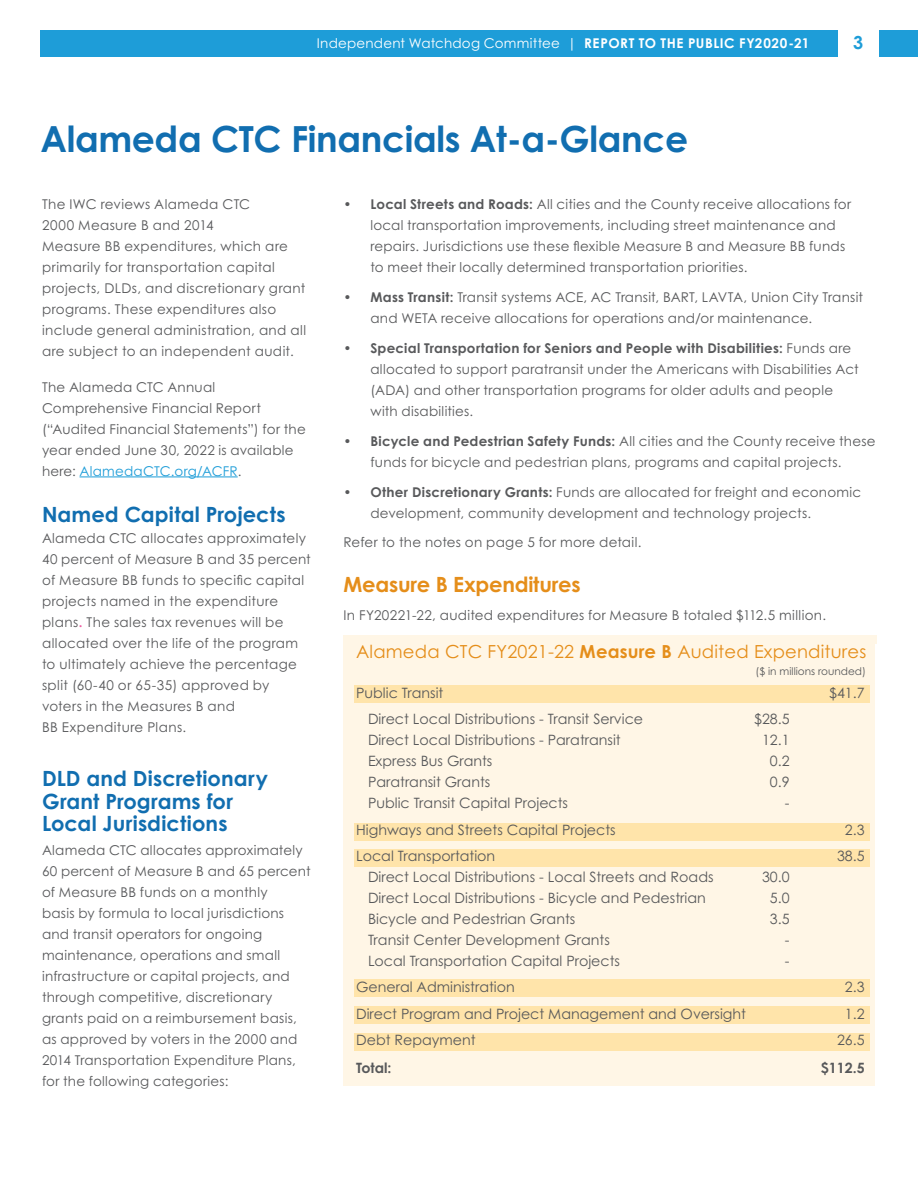
<style>
.page{position:relative;width:918px;height:1188px;background:#fff}
.page>*{position:absolute;margin:0;border:0;box-sizing:border-box;transform-origin:0 0}
._24pt_blue_heads{font:700 36px "Century Gothic Pro";letter-spacing:-.01em;color:#116eb0}
._10pt_Av_Garde{font:700 21px/22.5px "Century Gothic Pro";letter-spacing:.005em;color:#116eb0}
._10pt_Av_Garde-2{font:700 21px "Century Gothic Pro";letter-spacing:-.01em;color:#e58e1a}
._12pt_gold_subheads{font:18px "Century Gothic Pro";letter-spacing:.01em;color:#e58e1a}
.t1{font:700 18px "Century Gothic Pro";color:#1e9dd8}
._10pt_Av_Garde-3{font:14.25px "Century Gothic Pro";color:#58595b}
._10pt_Av_Garde-4{font:700 14.25px "Century Gothic Pro";color:#58595b}
._10pt_Av_Garde-5{font:13.5px/21px "Century Gothic Pro";letter-spacing:.02em;color:#58595b}
.t2{font:13.5px "Century Gothic Pro";letter-spacing:.015em;color:#fff}
._10pt_Av_Garde-6{font:10.5px "Century Gothic Pro";color:#58595b}
.s1{font-weight:700}
.s2{color:#1e9dd8}
.s3{font-weight:700;color:#ef5ba1}
</style>
<div class="page">
<hr style="left:80px;top:477px;width:158px;height:1px;background:#1e9dd8">
<div style="left:343px;top:635px;width:534px;height:451px;background:#fff6e6"></div>
<div style="left:345px;top:685px;width:536px;height:17px;background:#ffe4aa"></div>
<div style="left:345px;top:849px;width:536px;height:18px;background:#ffe4aa"></div>
<div style="left:346px;top:823px;width:535px;height:17px;background:#ffe4aa"></div>
<div style="left:348px;top:979px;width:535px;height:17px;background:#ffe4aa"></div>
<div style="left:348px;top:1006px;width:535px;height:17px;background:#ffe4aa"></div>
<div style="left:348px;top:1033px;width:535px;height:17px;background:#ffe4aa"></div>
<svg style="left:870px;top:679px;width:6px;height:389px"></svg>
<div style="left:345px;top:679px;width:9px;height:379px;background:#fff6e6"></div>
<div style="left:876px;top:644px;width:42px;height:444px;background:#fff"></div>
<div style="left:40px;top:30px;width:878px;height:26px;background:#1e9dd8"></div>
<div style="left:838px;top:23px;width:41px;height:39px;background:#fff"></div>
<p class="t2" style="left:317px;top:34px;width:494px">Independent Watchdog Committee | <span class="s1">REPORT TO THE PUBLIC FY2020-21</span></p>
<h3 class="t1" style="left:853px;top:31px;width:12px">3</h3>
<p class="_24pt_blue_heads" style="left:40px;top:117px;width:649px">Alameda CTC Financials At-a-Glance</p>
<p class="_10pt_Av_Garde-5" style="left:42px;top:193px;width:266px">The IWC reviews Alameda CTC<br>2000 Measure B and 2014<br>Measure BB expenditures, which are primarily for transportation capital projects, DLDs, and discretionary grant programs. These expenditures also include general administration, and all are subject to an independent audit.</p>
<p class="_10pt_Av_Garde-5" style="left:42px;top:376px;width:265px">The Alameda CTC Annual<br>Comprehensive Financial Report (“Audited Financial Statements”) for the year ended June 30, 2022 is available here: <span class="s2">AlamedaCTC.org/ACFR</span>.</p>
<p class="_10pt_Av_Garde" style="left:42px;top:503px;width:245px">Named Capital Projects</p>
<p class="_10pt_Av_Garde-5" style="left:42px;top:528px;width:270px">Alameda CTC allocates approximately 40 percent of Measure B and 35 percent of Measure BB funds to specific capital projects named in the expenditure plans<span class="s3">.</span> The sales tax revenues will be allocated over the life of the program to ultimately achieve the percentage split (60-40 or 65-35) approved by voters in the Measures B and<br>BB Expenditure Plans.</p>
<p class="_10pt_Av_Garde" style="left:42px;top:767px;width:227px">DLD and Discretionary<br>Grant Programs for<br>Local Jurisdictions</p>
<p class="_10pt_Av_Garde-5" style="left:42px;top:840px;width:270px">Alameda CTC allocates approximately 60 percent of Measure B and 65 percent of Measure BB funds on a monthly<br>basis by formula to local jurisdictions and transit operators for ongoing maintenance, operations and small infrastructure or capital projects, and through competitive, discretionary grants paid on a reimbursement basis, as approved by voters in the 2000 and 2014 Transportation Expenditure Plans, for the following categories:</p>
<p class="_10pt_Av_Garde-5" style="left:370px;top:193px;width:482px;text-indent:-27px"><span class="s1">• Local Streets and Roads:</span> All cities and the County receive allocations for local transportation improvements, including street maintenance and repairs. Jurisdictions use these flexible Measure B and Measure BB funds to meet their locally determined transportation priorities.</p>
<p class="_10pt_Av_Garde-5" style="left:370px;top:286px;width:494px;text-indent:-27px"><span class="s1">• Mass Transit:</span> Transit systems ACE, AC Transit, BART, LAVTA, Union City Transit and WETA receive allocations for operations and/or maintenance.</p>
<p class="_10pt_Av_Garde-5" style="left:370px;top:337px;width:490px;text-indent:-27px"><span class="s1">• Special Transportation for Seniors and People with Disabilities:</span> Funds are allocated to support paratransit under the Americans with Disabilities Act (ADA) and other transportation programs for older adults and people with disabilities.</p>
<p class="_10pt_Av_Garde-5" style="left:370px;top:430px;width:507px;text-indent:-27px"><span class="s1">• Bicycle and Pedestrian Safety Funds:</span> All cities and the County receive these funds for bicycle and pedestrian plans, programs and capital projects.</p>
<p class="_10pt_Av_Garde-5" style="left:370px;top:481px;width:492px;text-indent:-27px"><span class="s1">• Other Discretionary Grants:</span> Funds are allocated for freight and economic development, community development and technology projects.</p>
<p class="_10pt_Av_Garde-5" style="left:343px;top:532px;width:297px">Refer to the notes on page 5 for more detail.</p>
<p class="_10pt_Av_Garde-2" style="left:343px;top:571px;width:239px">Measure B Expenditures</p>
<p class="_10pt_Av_Garde-5" style="left:343px;top:605px;width:482px">In FY20221-22, audited expenditures for Measure B totaled $112.5 million.</p>
<p class="_12pt_gold_subheads" style="left:356px;top:641px;width:512px">Alameda CTC FY2021-22 <span class="s1">Measure B</span> Audited Expenditures</p>
<p class="_10pt_Av_Garde-6" style="left:756px;top:665px;width:112px">($ in millions rounded)</p>
<p class="_10pt_Av_Garde-3" style="left:356px;top:684px;width:89px">Public Transit</p>
<p class="_10pt_Av_Garde-3" style="left:829px;top:684px;width:37px">$41.7</p>
<p class="_10pt_Av_Garde-3" style="left:368px;top:710px;width:277px">Direct Local Distributions - Transit Service</p>
<p class="_10pt_Av_Garde-3" style="left:754px;top:710px;width:37px">$28.5</p>
<p class="_10pt_Av_Garde-3" style="left:368px;top:731px;width:254px">Direct Local Distributions - Paratransit</p>
<p class="_10pt_Av_Garde-3" style="left:762px;top:731px;width:29px">12.1</p>
<p class="_10pt_Av_Garde-3" style="left:368px;top:752px;width:126px">Express Bus Grants</p>
<p class="_10pt_Av_Garde-3" style="left:770px;top:752px;width:21px">0.2</p>
<p class="_10pt_Av_Garde-3" style="left:368px;top:773px;width:124px">Paratransit Grants</p>
<p class="_10pt_Av_Garde-3" style="left:770px;top:773px;width:21px">0.9</p>
<p class="_10pt_Av_Garde-3" style="left:368px;top:794px;width:202px">Public Transit Capital Projects</p>
<p class="_10pt_Av_Garde-3" style="left:785px;top:794px;width:6px">-</p>
<p class="_10pt_Av_Garde-3" style="left:356px;top:821px;width:261px">Highways and Streets Capital Projects</p>
<p class="_10pt_Av_Garde-3" style="left:845px;top:821px;width:21px">2.3</p>
<p class="_10pt_Av_Garde-3" style="left:356px;top:847px;width:141px">Local Transportation</p>
<p class="_10pt_Av_Garde-3" style="left:837px;top:847px;width:29px">38.5</p>
<p class="_10pt_Av_Garde-3" style="left:368px;top:868px;width:347px">Direct Local Distributions - Local Streets and Roads</p>
<p class="_10pt_Av_Garde-3" style="left:762px;top:868px;width:29px">30.0</p>
<p class="_10pt_Av_Garde-3" style="left:368px;top:889px;width:339px">Direct Local Distributions - Bicycle and Pedestrian</p>
<p class="_10pt_Av_Garde-3" style="left:770px;top:889px;width:21px">5.0</p>
<p class="_10pt_Av_Garde-3" style="left:368px;top:910px;width:209px">Bicycle and Pedestrian Grants</p>
<p class="_10pt_Av_Garde-3" style="left:770px;top:910px;width:21px">3.5</p>
<p class="_10pt_Av_Garde-3" style="left:368px;top:931px;width:243px">Transit Center Development Grants</p>
<p class="_10pt_Av_Garde-3" style="left:785px;top:931px;width:6px">-</p>
<p class="_10pt_Av_Garde-3" style="left:368px;top:952px;width:254px">Local Transportation Capital Projects</p>
<p class="_10pt_Av_Garde-3" style="left:785px;top:952px;width:6px">-</p>
<p class="_10pt_Av_Garde-3" style="left:356px;top:979px;width:160px">General Administration</p>
<p class="_10pt_Av_Garde-3" style="left:845px;top:979px;width:21px">2.3</p>
<p class="_10pt_Av_Garde-3" style="left:356px;top:1005px;width:391px">Direct Program and Project Management and Oversight</p>
<p class="_10pt_Av_Garde-3" style="left:845px;top:1005px;width:21px">1.2</p>
<p class="_10pt_Av_Garde-3" style="left:356px;top:1031px;width:121px">Debt Repayment</p>
<p class="_10pt_Av_Garde-3" style="left:837px;top:1031px;width:29px">26.5</p>
<p class="_10pt_Av_Garde-4" style="left:356px;top:1059px;width:37px">Total:</p>
<p class="_10pt_Av_Garde-4" style="left:821px;top:1059px;width:45px">$112.5</p>
</div>
